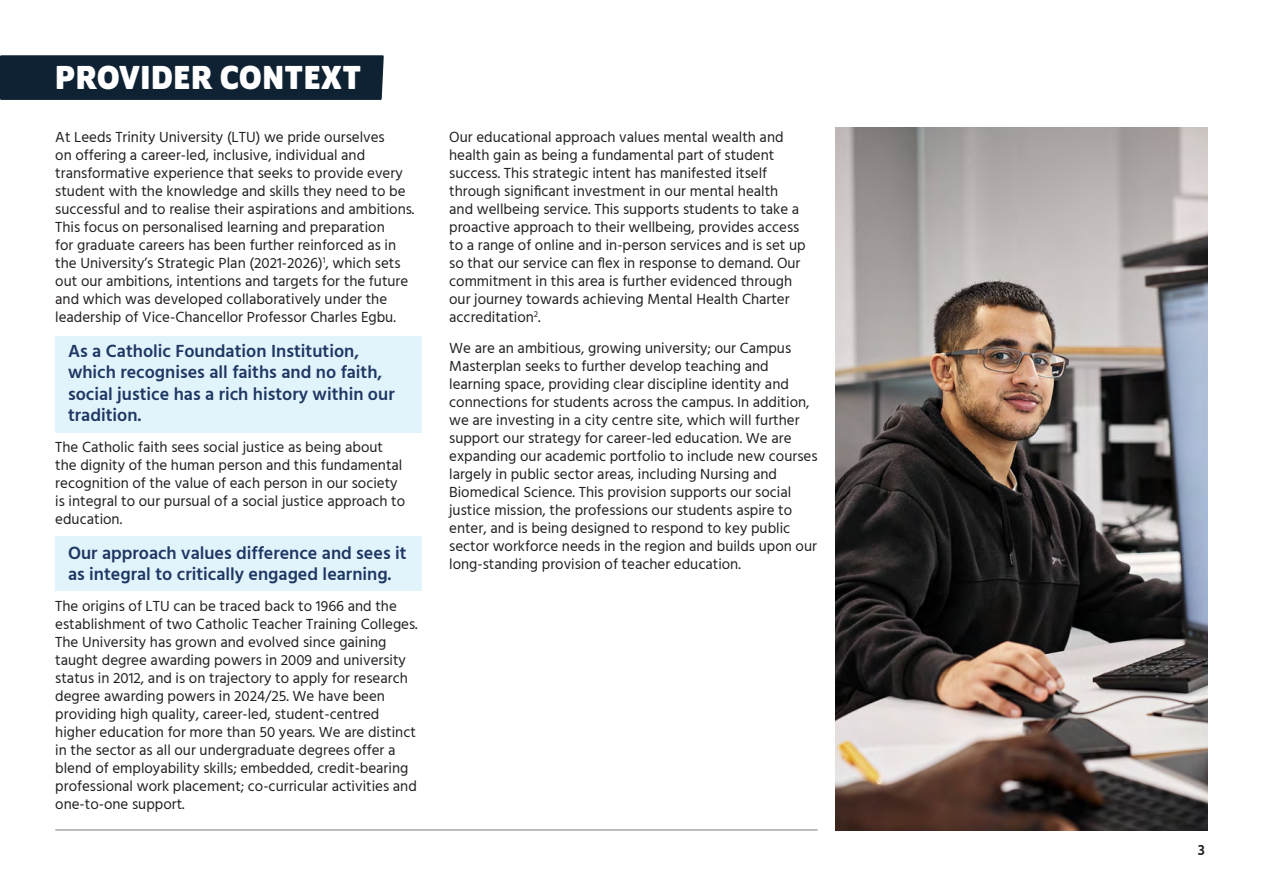
<style>
.page{position:relative;width:1263px;height:893px;background:#fff}
.page>*{position:absolute;margin:0;border:0;box-sizing:border-box;transform-origin:0 0}
.t1{font:700 36px "Program OT";letter-spacing:.02em;color:#fff}
.t2{font:600 18px/21.6px "Hind Madurai";color:#1f3763}
.Body{font:15px/18px "Hind Madurai";color:#231f20}
.t3{font:600 15px "Hind Madurai";color:#231f20}
</style>
<div class="page">
<div style="left:55px;top:336px;width:367px;height:96px;background:#e1f4fc"></div>
<div style="left:55px;top:536px;width:367px;height:55px;background:#e1f4fc"></div>
<div style="left:0;top:55px;width:384px;height:45px;background:#0f2233"></div>
<img style="left:835px;top:128px;width:373px;height:703px">
<hr style="left:55px;top:829px;width:762px;height:2px;background:#a8a7a7">
<p class="t1" style="left:55px;top:57px;width:307px">PROVIDER CONTEXT</p>
<p class="Body" style="left:55px;top:129px;width:361px">At Leeds Trinity University (LTU) we pride ourselves<br>on offering a career-led, inclusive, individual and transformative experience that seeks to provide every student with the knowledge and skills they need to be successful and to realise their aspirations and ambitions.<br>This focus on personalised learning and preparation<br>for graduate careers has been further reinforced as in the University’s Strategic Plan (2021-2026)<sup>1</sup>, which sets out our ambitions, intentions and targets for the future and which was developed collaboratively under the leadership of Vice-Chancellor Professor Charles Egbu.</p>
<p class="t2" style="left:68px;top:341px;width:328px">As a Catholic Foundation Institution, which recognises all faiths and no faith, social justice has a rich history within our tradition.</p>
<p class="Body" style="left:55px;top:439px;width:351px">The Catholic faith sees social justice as being about the dignity of the human person and this fundamental recognition of the value of each person in our society is integral to our pursual of a social justice approach to education.</p>
<p class="t2" style="left:68px;top:543px;width:340px">Our approach values difference and sees it as integral to critically engaged learning.</p>
<p class="Body" style="left:55px;top:598px;width:364px">The origins of LTU can be traced back to 1966 and the establishment of two Catholic Teacher Training Colleges.<br>The University has grown and evolved since gaining taught degree awarding powers in 2009 and university status in 2012, and is on trajectory to apply for research degree awarding powers in 2024/25. We have been providing high quality, career-led, student-centred higher education for more than 50 years. We are distinct in the sector as all our undergraduate degrees offer a blend of employability skills; embedded, credit-bearing professional work placement; co-curricular activities and one-to-one support.</p>
<p class="Body" style="left:449px;top:129px;width:358px">Our educational approach values mental wealth and health gain as being a fundamental part of student success. This strategic intent has manifested itself through significant investment in our mental health and wellbeing service. This supports students to take a proactive approach to their wellbeing, provides access to a range of online and in-person services and is set up so that our service can flex in response to demand. Our commitment in this area is further evidenced through our journey towards achieving Mental Health Charter accreditation<sup>2</sup>.</p>
<p class="Body" style="left:449px;top:340px;width:370px">We are an ambitious, growing university; our Campus Masterplan seeks to further develop teaching and learning space, providing clear discipline identity and connections for students across the campus. In addition, we are investing in a city centre site, which will further support our strategy for career-led education. We are expanding our academic portfolio to include new courses largely in public sector areas, including Nursing and Biomedical Science. This provision supports our social justice mission, the professions our students aspire to enter, and is being designed to respond to key public sector workforce needs in the region and builds upon our long-standing provision of teacher education.</p>
<p class="t3" style="left:1198px;top:841px;width:9px">3</p>
</div>
